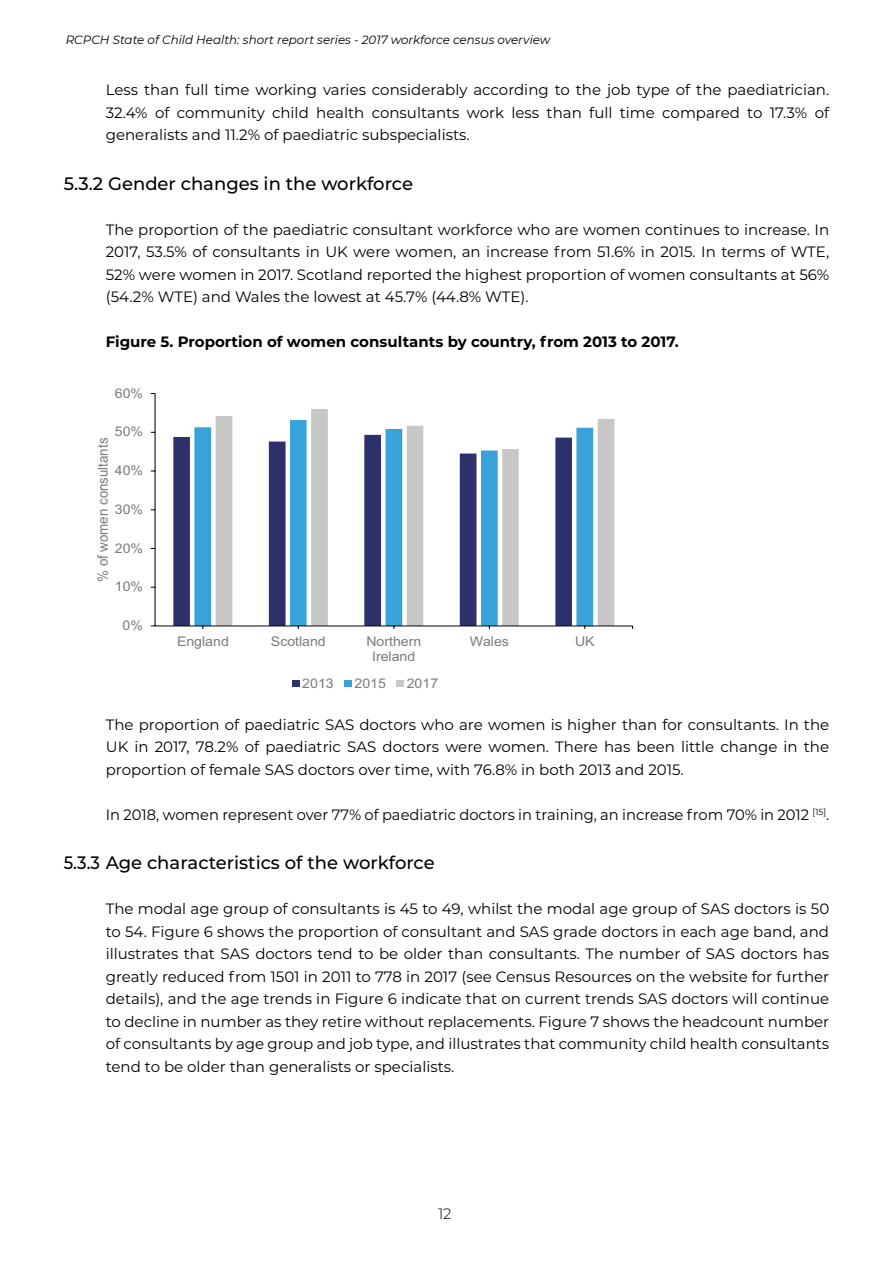
<style>
.page{position:relative;width:893px;height:1263px;background:#fff}
.page>*{position:absolute;margin:0;border:0;box-sizing:border-box;transform-origin:0 0}
.t1{font:500 18px "Montserrat";color:#000;scale:.92 1}
.t2{font:500 18px "Montserrat";color:#000}
.t3{font:15px/22.5px "Montserrat";color:#000;text-align:justify}
.t4{font:700 15px "Montserrat";color:#000}
.t5{font:300 15px "Montserrat";color:#000}
.t6{font:14.1px "Arial";color:#7b7b7b;scale:.94 1}
.t7{font:13.35px/15.3px "Arial";color:#7b7b7b;text-align:center;scale:1.06 1}
.t8{font:italic 12px "Montserrat";color:#000}
</style>
<div class="page">
<svg style="left:173px;top:437px;width:21px;height:189px;fill:#2c316c"></svg>
<svg style="left:194px;top:420px;width:22px;height:206px;fill:#39a2db"></svg>
<svg style="left:216px;top:409px;width:398px;height:217px"></svg>
<hr style="left:155px;top:394px;width:1px;height:232px;background:#000">
<hr style="left:155px;top:626px;width:478px;height:1px;background:#000">
<div style="left:292px;top:680px;width:7px;height:7px;background:#2c316c"></div>
<div style="left:344px;top:680px;width:7px;height:7px;background:#39a2db"></div>
<div style="left:397px;top:680px;width:7px;height:7px;background:#c7c7c6"></div>
<p class="t8" style="left:66px;top:32px;width:486px">RCPCH State of Child Health: short report series - 2017 workforce census overview</p>
<p class="t3" style="left:106px;top:78px;width:725px">Less than full time working varies considerably according to the job type of the paediatrician.<br>32.4% of community child health consultants work less than full time compared to 17.3% of generalists and 11.2% of paediatric subspecialists.</p>
<p class="t2" style="left:64px;top:171px;width:351px">5.3.2 Gender changes in the workforce</p>
<p class="t3" style="left:106px;top:218px;width:725px">The proportion of the paediatric consultant workforce who are women continues to increase. In 2017, 53.5% of consultants in UK were women, an increase from 51.6% in 2015. In terms of WTE, 52% were women in 2017. Scotland reported the highest proportion of women consultants at 56% (54.2% WTE) and Wales the lowest at 45.7% (44.8% WTE).</p>
<p class="t4" style="left:106px;top:331px;width:575px">Figure 5. Proportion of women consultants by country, from 2013 to 2017.</p>
<p class="t7" style="left:115px;top:385px;width:28px">60%</p>
<p class="t7" style="left:115px;top:424px;width:28px">50%</p>
<p class="t6" style="left:93px;top:582px;width:155px;rotate:-90deg">% of women consultants</p>
<p class="t7" style="left:115px;top:463px;width:28px">40%</p>
<p class="t7" style="left:115px;top:501px;width:28px">30%</p>
<p class="t7" style="left:115px;top:540px;width:28px">20%</p>
<p class="t7" style="left:115px;top:579px;width:28px">10%</p>
<p class="t7" style="left:123px;top:618px;width:21px">0%</p>
<p class="t7" style="left:177px;top:633px;width:50px">England</p>
<p class="t7" style="left:271px;top:633px;width:53px">Scotland</p>
<p class="t7" style="left:366px;top:633px;width:53px">Northern<br>Ireland</p>
<p class="t7" style="left:470px;top:633px;width:38px">Wales</p>
<p class="t7" style="left:575px;top:633px;width:20px">UK</p>
<p class="t7" style="left:302px;top:675px;width:31px">2013</p>
<p class="t7" style="left:355px;top:675px;width:31px">2015</p>
<p class="t7" style="left:407px;top:675px;width:31px">2017</p>
<p class="t3" style="left:106px;top:713px;width:725px">The proportion of paediatric SAS doctors who are women is higher than for consultants. In the UK in 2017, 78.2% of paediatric SAS doctors were women. There has been little change in the proportion of female SAS doctors over time, with 76.8% in both 2013 and 2015.</p>
<p class="t3" style="left:106px;top:803px;width:725px">In 2018, women represent over 77% of paediatric doctors in training, an increase from 70% in 2012 <sup>[15]</sup>.</p>
<p class="t1" style="left:64px;top:850px;width:405px">5.3.3 Age characteristics of the workforce</p>
<p class="t3" style="left:106px;top:897px;width:725px">The modal age group of consultants is 45 to 49, whilst the modal age group of SAS doctors is 50 to 54. Figure 6 shows the proportion of consultant and SAS grade doctors in each age band, and illustrates that SAS doctors tend to be older than consultants. The number of SAS doctors has greatly reduced from 1501 in 2011 to 778 in 2017 (see Census Resources on the website for further details), and the age trends in Figure 6 indicate that on current trends SAS doctors will continue to decline in number as they retire without replacements. Figure 7 shows the headcount number of consultants by age group and job type, and illustrates that community child health consultants tend to be older than generalists or specialists.</p>
<p class="t5" style="left:438px;top:1203px;width:15px">12</p>
</div>
